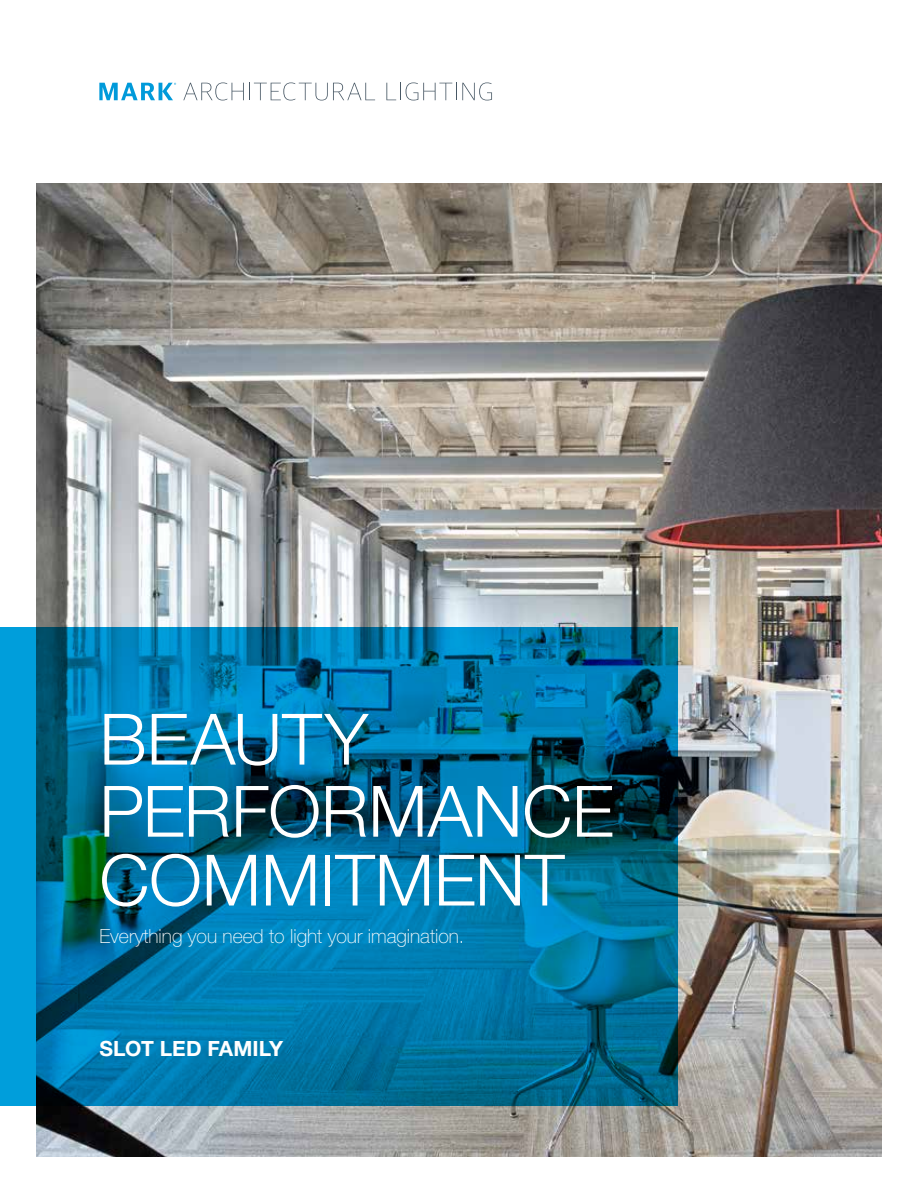
<style>
.page{position:relative;width:918px;height:1188px;background:#fff}
.page>*{position:absolute;margin:0;border:0;box-sizing:border-box;transform-origin:0 0}
.t1{font:300 70.95px/70.5px "Helvetica Neue LT Pro";color:#fff}
.t2{font:700 21px "Helvetica Neue LT Pro";color:#fff}
.t3{font:100 19.5px "Helvetica Neue LT Pro";color:#fff}
</style>
<div class="page">
<img style="left:37px;top:183px;width:844px;height:974px">
<svg style="left:0;top:627px;width:678px;height:479px;background:#00709d"></svg>
<svg style="left:99px;top:83px;width:77px;height:17px"></svg>
<svg style="left:183px;top:83px;width:192px;height:17px"></svg>
<svg style="left:386px;top:83px;width:106px;height:17px"></svg>
<h1 class="t1" style="left:99px;top:703px;width:516px">BEAUTY<br>PERFORMANCE<br>COMMITMENT</h1>
<p class="t3" style="left:99px;top:925px;width:367px">Everything you need to light your imagination.</p>
<p class="t2" style="left:99px;top:1036px;width:185px">SLOT LED FAMILY</p>
</div>
